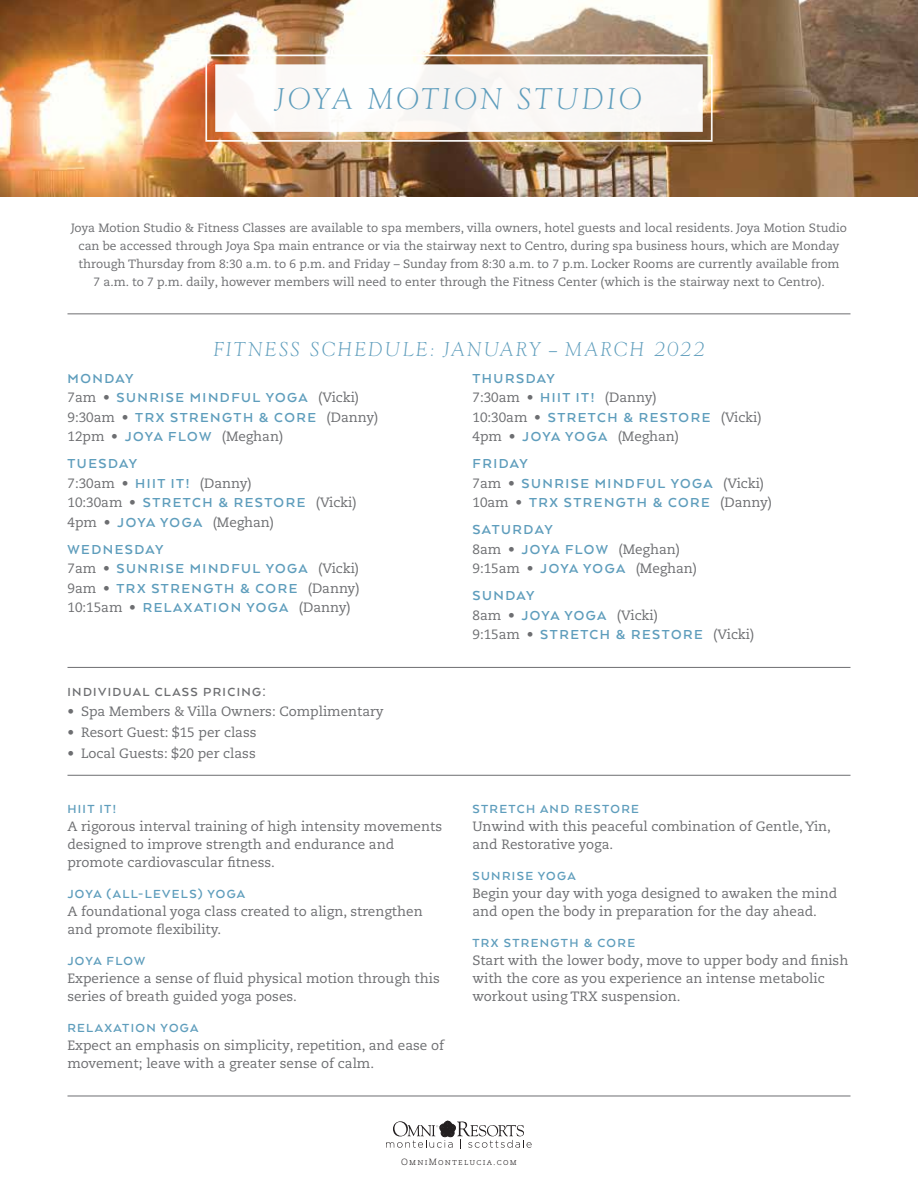
<style>
.page{position:relative;width:918px;height:1188px;background:#fff}
.page>*{position:absolute;margin:0;border:0;box-sizing:border-box;transform-origin:0 0}
.t1{font:italic 300 31.5px "Goudy";letter-spacing:.08em;color:#5e9dbc}
.t2{font:italic 300 21px "Goudy";letter-spacing:.08em;color:#5e9dbc}
.Schedule{font:700 15px "Arquitecta";letter-spacing:.1em;color:#5e9dbc}
.Day{font:700 15px "Arquitecta";letter-spacing:.1em;color:#5e9dbc}
.Class{font:13.5px/18px "Caecilia LT Pro 55 Roman";color:#6d6e71}
.Schedule-2{font:13.5px "Caecilia LT Pro 55 Roman";color:#6d6e71}
.Heading{font:700 13.5px "Arquitecta";letter-spacing:.1em;color:#6d6e71}
.Body{font:12px/18px "Caecilia LT Pro 55 Roman";color:#6d6e71;text-align:center}
.t3{font:300 9px "Caecilia LT Pro 45";letter-spacing:.13em;color:#231f20}
.s1{font-family:"Caecilia LT Pro 55 Roman";font-weight:400;font-size:13.5px;color:#6d6e71}
.s2{font-family:"Arquitecta";font-weight:700;font-size:15px;color:#5e9dbc}
.s3{font-family:"Arquitecta";font-weight:700;color:#5e9dbc}
</style>
<div class="page">
<svg style="left:386px;top:1121px;width:146px;height:28px"></svg>
<img style="left:0;top:0;width:918px;height:196px">
<hr style="left:68px;top:313px;width:782px;height:1px;background:#6d6e71">
<hr style="left:68px;top:1096px;width:782px;height:1px;background:#6d6e71">
<hr style="left:68px;top:775px;width:782px;height:1px;background:#6d6e71">
<hr style="left:68px;top:667px;width:782px;height:1px;background:#6d6e71">
<svg style="left:205px;top:55px;width:508px;height:87px;fill:#faf8f6"></svg>
<p class="t1" style="left:276px;top:79px;width:368px">JOYA MOTION STUDIO</p>
<p class="Body" style="left:71px;top:219px;width:777px">Joya Motion Studio &amp; Fitness Classes are available to spa members, villa owners, hotel guests and local residents. Joya Motion Studio can be accessed through Joya Spa main entrance or via the stairway next to Centro, during spa business hours, which are Monday through Thursday from 8:30 a.m. to 6 p.m. and Friday – Sunday from 8:30 a.m. to 7 p.m. Locker Rooms are currently available from<br>7 a.m. to 7 p.m. daily, however members will need to enter through the Fitness Center (which is the stairway next to Centro).</p>
<p class="t2" style="left:213px;top:336px;width:493px">FITNESS SCHEDULE: JANUARY – MARCH 2022</p>
<p class="Day" style="left:68px;top:369px;width:68px">MONDAY</p>
<p class="Schedule" style="left:68px;top:388px;width:293px"><span class="s1">7am •</span> SUNRISE MINDFUL YOGA <span class="s1">(Vicki)</span></p>
<p class="Schedule" style="left:68px;top:408px;width:312px"><span class="s1">9:30am •</span> TRX STRENGTH &amp; CORE <span class="s1">(Danny)</span></p>
<p class="Schedule-2" style="left:68px;top:428px;width:217px">12pm • <span class="s2">JOYA FLOW</span> (Meghan)</p>
<p class="Day" style="left:68px;top:454px;width:71px">TUESDAY</p>
<p class="Schedule-2" style="left:68px;top:474px;width:186px">7:30am • <span class="s2">HIIT IT!</span> (Danny)</p>
<p class="Schedule-2" style="left:68px;top:494px;width:291px">10:30am • <span class="s2">STRETCH &amp; RESTORE</span> (Vicki)</p>
<p class="Schedule-2" style="left:68px;top:513px;width:208px">4pm • <span class="s2">JOYA YOGA</span> (Meghan)</p>
<p class="Day" style="left:68px;top:540px;width:98px">WEDNESDAY</p>
<p class="Schedule" style="left:68px;top:559px;width:293px"><span class="s1">7am •</span> SUNRISE MINDFUL YOGA <span class="s1">(Vicki)</span></p>
<p class="Schedule" style="left:68px;top:579px;width:294px"><span class="s1">9am •</span> TRX STRENGTH &amp; CORE <span class="s1">(Danny)</span></p>
<p class="Schedule-2" style="left:68px;top:599px;width:285px">10:15am • <span class="s2">RELAXATION YOGA</span> (Danny)</p>
<p class="Heading" style="left:68px;top:683px;width:200px">INDIVIDUAL CLASS PRICING:</p>
<p class="Class" style="left:68px;top:702px;width:318px">• Spa Members &amp; Villa Owners: Complimentary</p>
<p class="Class" style="left:68px;top:723px;width:191px">• Resort Guest: $15 per class</p>
<p class="Class" style="left:68px;top:744px;width:190px">• Local Guests: $20 per class</p>
<p class="Class" style="left:67px;top:799px;width:376px"><span class="s3">HIIT IT!<br></span>A rigorous interval training of high intensity movements designed to improve strength and endurance and promote cardiovascular fitness.</p>
<p class="Class" style="left:67px;top:884px;width:357px"><span class="s3">JOYA (ALL-LEVELS) YOGA<br></span>A foundational yoga class created to align, strengthen and promote flexibility.</p>
<p class="Class" style="left:67px;top:951px;width:374px"><span class="s3">JOYA FLOW<br></span>Experience a sense of fluid physical motion through this series of breath guided yoga poses.</p>
<p class="Class" style="left:67px;top:1018px;width:378px"><span class="s3">RELAXATION YOGA<br></span>Expect an emphasis on simplicity, repetition, and ease of movement; leave with a greater sense of calm.</p>
<p class="Day" style="left:472px;top:369px;width:84px">THURSDAY</p>
<p class="Schedule-2" style="left:472px;top:389px;width:186px">7:30am • <span class="s2">HIIT IT!</span> (Danny)</p>
<p class="Schedule-2" style="left:472px;top:408px;width:291px">10:30am • <span class="s2">STRETCH &amp; RESTORE</span> (Vicki)</p>
<p class="Schedule-2" style="left:472px;top:428px;width:208px">4pm • <span class="s2">JOYA YOGA</span> (Meghan)</p>
<p class="Day" style="left:472px;top:454px;width:57px">FRIDAY</p>
<p class="Schedule" style="left:472px;top:474px;width:293px"><span class="s1">7am •</span> SUNRISE MINDFUL YOGA <span class="s1">(Vicki)</span></p>
<p class="Schedule" style="left:472px;top:493px;width:301px"><span class="s1">10am •</span> TRX STRENGTH &amp; CORE <span class="s1">(Danny)</span></p>
<p class="Day" style="left:472px;top:520px;width:82px">SATURDAY</p>
<p class="Schedule-2" style="left:472px;top:540px;width:209px">8am • <span class="s2">JOYA FLOW</span> (Meghan)</p>
<p class="Schedule-2" style="left:472px;top:560px;width:226px">9:15am • <span class="s2">JOYA YOGA</span> (Meghan)</p>
<p class="Day" style="left:472px;top:586px;width:64px">SUNDAY</p>
<p class="Schedule-2" style="left:472px;top:606px;width:187px">8am • <span class="s2">JOYA YOGA</span> (Vicki)</p>
<p class="Schedule" style="left:472px;top:625px;width:283px"><span class="s1">9:15am •</span> STRETCH &amp; RESTORE <span class="s1">(Vicki)</span></p>
<p class="Class" style="left:472px;top:799px;width:360px"><span class="s3">STRETCH AND RESTORE<br></span>Unwind with this peaceful combination of Gentle, Yin, and Restorative yoga.</p>
<p class="Class" style="left:472px;top:866px;width:366px"><span class="s3">SUNRISE YOGA<br></span>Begin your day with yoga designed to awaken the mind and open the body in preparation for the day ahead.</p>
<p class="Class" style="left:472px;top:933px;width:378px"><span class="s3">TRX STRENGTH &amp; CORE<br></span>Start with the lower body, move to upper body and finish with the core as you experience an intense metabolic workout using TRX suspension.</p>
<p class="t3" style="left:401px;top:1156px;width:117px">OmniMontelucia.com</p>
</div>
